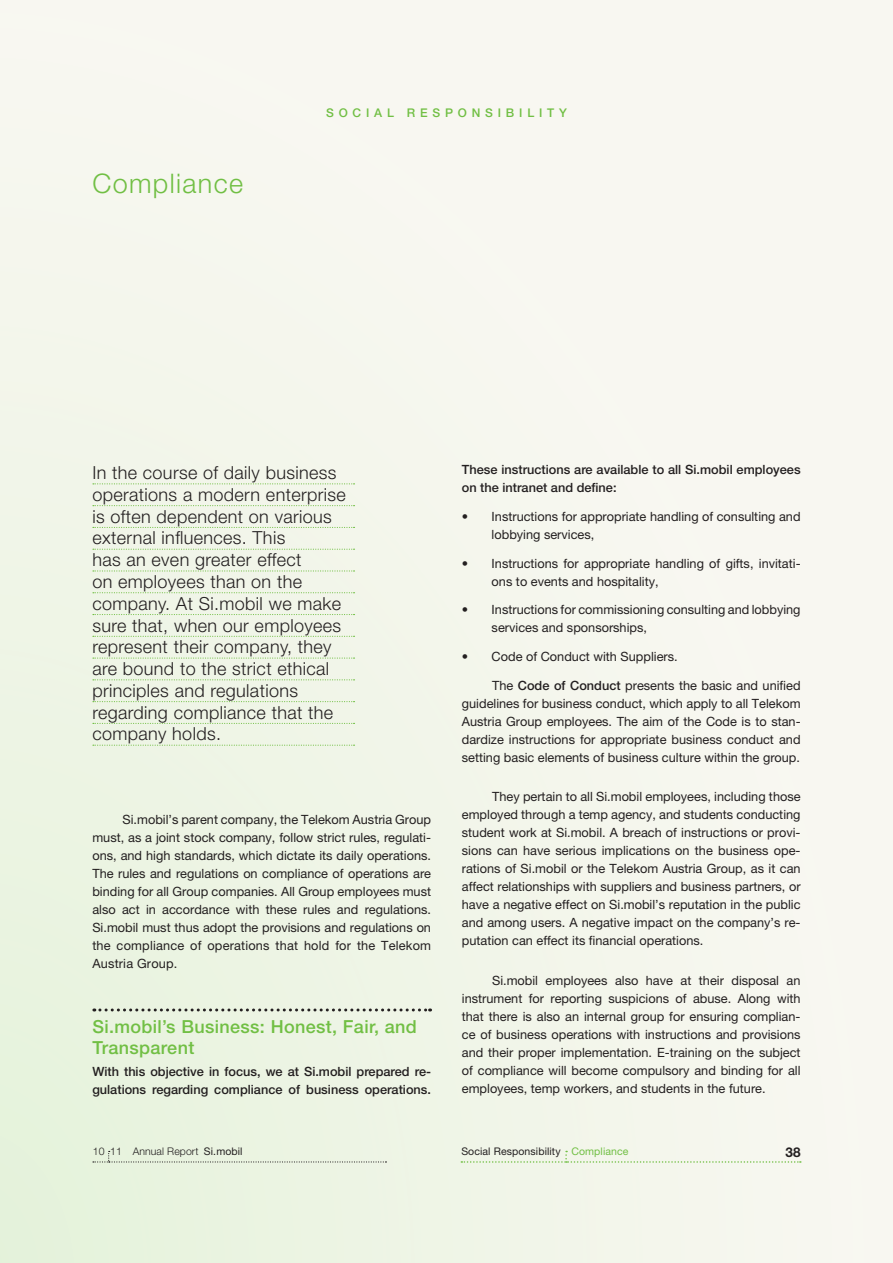
<style>
.page{position:relative;width:893px;height:1263px;background:#fff}
.page>*{position:absolute;margin:0;border:0;box-sizing:border-box;transform-origin:0 0}
.t1{font:300 27px "Helvetica Neue LT Pro";letter-spacing:.05em;color:#71bf44}
.t2{font:300 18px/21.8px "Helvetica Neue LT Pro";letter-spacing:.02em;color:#231f20}
.t3{font:500 18px/21px "Helvetica Neue LT Pro";letter-spacing:.02em;color:#71bf44}
.t4{font:700 13.5px "Helvetica Neue LT Pro";color:#231f20}
.t5{font:12.75px/18px "Helvetica Neue LT Pro";color:#231f20;text-align:justify}
.t6{font:500 12.75px/18px "Helvetica Neue LT Pro";color:#231f20}
.t7{font:500 12px "Helvetica Neue LT Pro";letter-spacing:.4em;color:#71bf44}
.t8{font:10.5px "Helvetica Neue LT Pro";letter-spacing:.01em;color:#231f20}
.t9{font:300 10.5px "Helvetica Neue LT Pro";letter-spacing:.01em;color:#231f20}
.s1{font-weight:500}
.s2{font-weight:400}
.s3{color:#71bf44}
</style>
<div class="page">
<div style="left:0;top:0;width:892px;height:1263px;background:#f5f6ed"></div>
<svg style="left:93px;top:1151px;width:293px;height:11px"></svg>
<svg style="left:93px;top:483px;width:262px;height:1px"></svg>
<svg style="left:93px;top:505px;width:262px;height:1px"></svg>
<svg style="left:93px;top:527px;width:262px;height:1px"></svg>
<svg style="left:93px;top:549px;width:262px;height:1px"></svg>
<svg style="left:93px;top:570px;width:262px;height:1px"></svg>
<svg style="left:93px;top:592px;width:262px;height:1px"></svg>
<svg style="left:93px;top:614px;width:262px;height:1px"></svg>
<svg style="left:93px;top:636px;width:262px;height:1px"></svg>
<svg style="left:93px;top:657px;width:262px;height:2px"></svg>
<svg style="left:93px;top:679px;width:262px;height:1px"></svg>
<svg style="left:93px;top:701px;width:262px;height:1px"></svg>
<svg style="left:93px;top:723px;width:262px;height:1px"></svg>
<svg style="left:93px;top:745px;width:262px;height:1px"></svg>
<svg style="left:94px;top:1008px;width:337px;height:3px"></svg>
<svg style="left:461px;top:1151px;width:340px;height:12px"></svg>
<h1 class="t1" style="left:92px;top:167px;width:152px">Compliance</h1>
<p class="t7" style="left:326px;top:106px;width:242px">SOCIAL RESPONSIBILITY</p>
<p class="t2" style="left:92px;top:461px;width:255px">In the course of daily business operations a modern enterprise is often dependent on various external influences. This<br>has an even greater effect<br>on employees than on the company. At Si.mobil we make sure that, when our employees represent their company, they are bound to the strict ethical principles and regulations regarding compliance that the company holds.</p>
<p class="t5" style="left:92px;top:810px;width:340px;text-indent:30px">Si.mobil’s parent company, the Telekom Austria Group must, as a joint stock company, follow strict rules, regulati&shy;ons, and high standards, which dictate its daily operations.<br>The rules and regulations on compliance of operations are binding for all Group companies. All Group employees must also act in accordance with these rules and regulations.<br>Si.mobil must thus adopt the provisions and regulations on the compliance of operations that hold for the Telekom Austria Group.</p>
<h2 class="t3" style="left:92px;top:1016px;width:326px">Si.mobil’s Business: Honest, Fair, and<br>Transparent</h2>
<p class="t6" style="left:92px;top:1062px;width:340px">With this objective in focus, we at Si.mobil prepared re&shy;gulations regarding compliance of business operations.</p>
<p class="t6" style="left:462px;top:461px;width:340px">These instructions are available to all Si.mobil employees on the intranet and define:</p>
<p class="t5" style="left:492px;top:507px;width:310px;text-indent:-30px">• Instructions for appropriate handling of consulting and lobbying services,</p>
<p class="t5" style="left:492px;top:554px;width:310px;text-indent:-30px">• Instructions for appropriate handling of gifts, invitati&shy;ons to events and hospitality,</p>
<p class="t5" style="left:492px;top:600px;width:310px;text-indent:-30px">• Instructions for commissioning consulting and lobbying services and sponsorships,</p>
<p class="t5" style="left:462px;top:647px;width:217px">• Code of Conduct with Suppliers.</p>
<p class="t5" style="left:462px;top:676px;width:340px;text-indent:30px">The <span class="s1">Code of Conduct</span> presents the basic and unified guidelines for business conduct, which apply to all Telekom Austria Group employees. The aim of the Code is to stan&shy;dardize instructions for appropriate business conduct and setting basic elements of business culture within the group.</p>
<p class="t5" style="left:462px;top:788px;width:340px;text-indent:30px">They pertain to all Si.mobil employees, including those employed through a temp agency, and students conducting student work at Si.mobil. A breach of instructions or provi&shy;sions can have serious implications on the business ope&shy;rations of Si.mobil or the Telekom Austria Group, as it can affect relationships with suppliers and business partners, or have a negative effect on Si.mobil’s reputation in the public and among users. A negative impact on the company’s re&shy;putation can effect its financial operations.</p>
<p class="t5" style="left:462px;top:971px;width:340px;text-indent:30px">Si.mobil employees also have at their disposal an instrument for reporting suspicions of abuse. Along with that there is also an internal group for ensuring complian&shy;ce of business operations with instructions and provisions and their proper implementation. E-training on the subject of compliance will become compulsory and binding for all employees, temp workers, and students in the future.</p>
<p class="t9" style="left:93px;top:1144px;width:151px">10 11 Annual Report <span class="s2">Si.mobil</span></p>
<p class="t4" style="left:786px;top:1143px;width:17px">38</p>
<p class="t8" style="left:461px;top:1144px;width:169px">Social Responsibility <span class="s3">Compliance</span></p>
</div>
